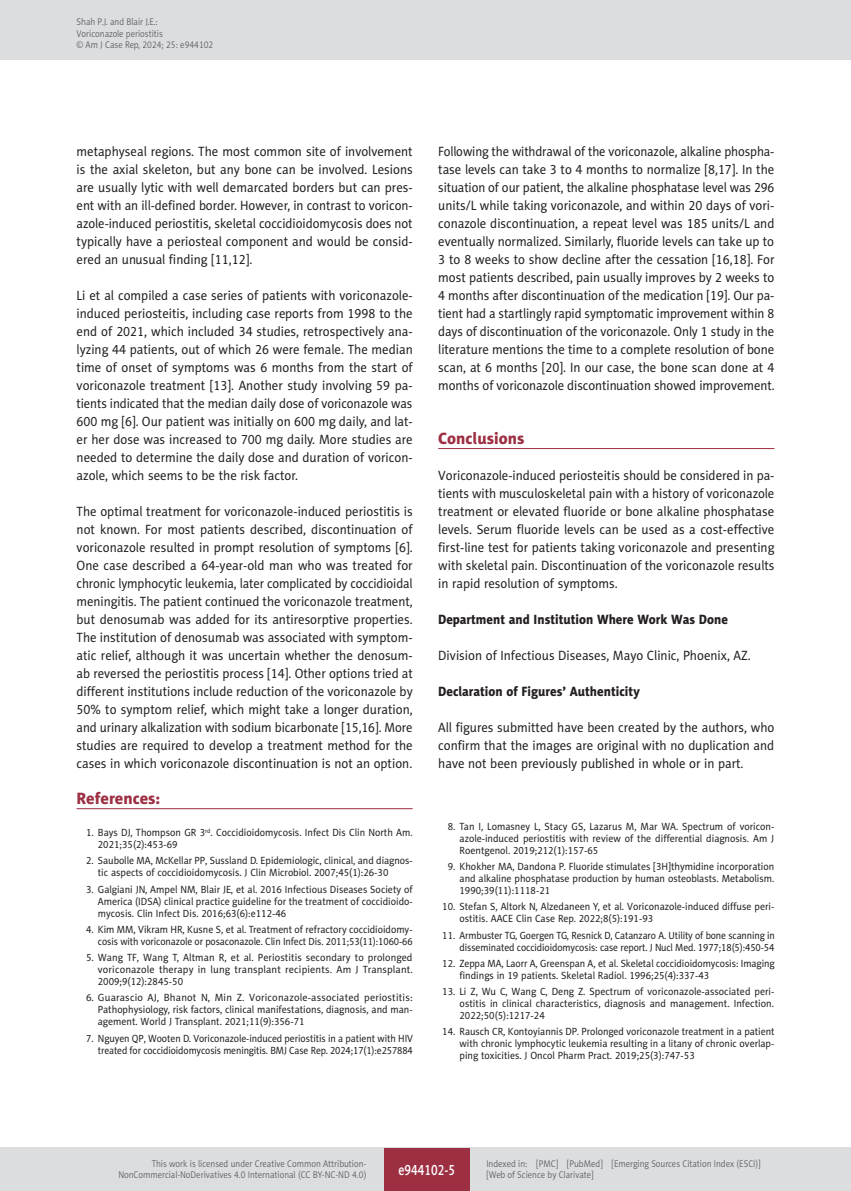
<style>
.page{position:relative;width:851px;height:1191px;background:#fff}
.page>*{position:absolute;margin:0;border:0;box-sizing:border-box;transform-origin:0 0}
.AJCR_Headline_1{font:16.5px "Naomi Sans EFN Heavy";color:#9d2f42}
.AJCR_Referencje_Tytul{font:16.5px "Naomi Sans EFN Heavy";color:#9d2f42}
.t1{font:15px "Naomi Sans EFN Medium";color:#fff;scale:.8 1}
.AJCR_Body{font:13.5px/18px "Naomi Sans EFN";color:#231f20;text-align:justify;scale:.95 1}
.AJCR_Body-2{font:13.5px/18px "Naomi Sans EFN";color:#231f20;text-align:justify;scale:.93 1}
.AJCR_Headline_2{font:13.5px "Naomi Sans EFN Heavy";color:#231f20;scale:.95 1}
.AJCR_Referencje_punkt{font:10.5px/12px "Naomi Sans EFN";color:#231f20;text-align:justify;scale:.95 1}
.AJCR_Referencje_punkt-2{font:10.5px/12px "Naomi Sans EFN";color:#231f20;scale:.94 1}
.AJCR_Referencje_punkt-3{font:10.5px/12px "Naomi Sans EFN";color:#231f20;text-align:justify}
.AJCR_Referencje_punkt-4{font:10.5px/12px "Naomi Sans EFN";color:#231f20;text-align:right;scale:.92 1}
.AJCR_Referencje_punkt-5{font:10.5px/12px "Naomi Sans EFN";color:#231f20;text-align:right;scale:.93 1}
.t2{font:9.75px/11.2px "Naomi Sans EFN Light";color:#57585a;scale:.9 1}
</style>
<div class="page">
<hr style="left:438px;top:448px;width:336px;height:1px;background:#9d2f42">
<hr style="left:77px;top:808px;width:335px;height:1px;background:#9d2f42">
<div style="left:0;top:0;width:850px;height:60px;background:#dcdddf"></div>
<div style="left:0;top:1148px;width:850px;height:43px;background:#dcdddf"></div>
<div style="left:384px;top:1147px;width:85px;height:43px;background:#9d2f42"></div>
<p class="t2" style="left:77px;top:16px;width:153px">Shah P.J. and Blair J.E.:<br>Voriconazole periostitis<br>© Am J Case Rep, 2024; 25: e944102</p>
<p class="AJCR_Body" style="left:77px;top:142px;width:355px">metaphyseal regions. The most common site of involvement is the axial skeleton, but any bone can be involved. Lesions are usually lytic with well demarcated borders but can pres&shy;ent with an ill-defined border. However, in contrast to voricon&shy;azole-induced periostitis, skeletal coccidioidomycosis does not typically have a periosteal component and would be consid&shy;ered an unusual finding [11,12].</p>
<p class="AJCR_Body" style="left:77px;top:286px;width:355px">Li et al compiled a case series of patients with voriconazole&shy;induced periosteitis, including case reports from 1998 to the end of 2021, which included 34 studies, retrospectively ana&shy;lyzing 44 patients, out of which 26 were female. The median time of onset of symptoms was 6 months from the start of voriconazole treatment [13]. Another study involving 59 pa&shy;tients indicated that the median daily dose of voriconazole was 600 mg [6]. Our patient was initially on 600 mg daily, and lat&shy;er her dose was increased to 700 mg daily. More studies are needed to determine the daily dose and duration of voricon&shy;azole, which seems to be the risk factor.</p>
<p class="AJCR_Body" style="left:77px;top:502px;width:355px">The optimal treatment for voriconazole-induced periostitis is not known. For most patients described, discontinuation of voriconazole resulted in prompt resolution of symptoms [6].<br>One case described a 64-year-old man who was treated for chronic lymphocytic leukemia, later complicated by coccidioidal meningitis. The patient continued the voriconazole treatment, but denosumab was added for its antiresorptive properties.<br>The institution of denosumab was associated with symptom&shy;atic relief, although it was uncertain whether the denosum&shy;ab reversed the periostitis process [14]. Other options tried at different institutions include reduction of the voriconazole by 50% to symptom relief, which might take a longer duration, and urinary alkalization with sodium bicarbonate [15,16]. More studies are required to develop a treatment method for the cases in which voriconazole discontinuation is not an option.</p>
<p class="AJCR_Referencje_Tytul" style="left:77px;top:788px;width:85px">References:</p>
<p class="AJCR_Referencje_punkt" style="left:98px;top:826px;width:333px;text-indent:-12px">1. Bays DJ, Thompson GR 3<sup>rd</sup>. Coccidioidomycosis. Infect Dis Clin North Am.<br>2021;35(2):453-69</p>
<p class="AJCR_Referencje_punkt-2" style="left:98px;top:855px;width:336px;text-indent:-12px">2. Saubolle MA, McKellar PP, Sussland D. Epidemiologic, clinical, and diagnos&shy;tic aspects of coccidioidomycosis. J Clin Microbiol. 2007;45(1):26-30</p>
<p class="AJCR_Referencje_punkt" style="left:98px;top:883px;width:333px;text-indent:-12px">3. Galgiani JN, Ampel NM, Blair JE, et al. 2016 Infectious Diseases Society of America (IDSA) clinical practice guideline for the treatment of coccidioido&shy;mycosis. Clin Infect Dis. 2016;63(6):e112-46</p>
<p class="AJCR_Referencje_punkt-2" style="left:86px;top:923px;width:349px;text-align:right">4. Kim MM, Vikram HR, Kusne S, et al. Treatment of refractory coccidioidomy&shy;cosis with voriconazole or posaconazole. Clin Infect Dis. 2011;53(11):1060-66</p>
<p class="AJCR_Referencje_punkt-3" style="left:98px;top:951px;width:316px;text-indent:-12px">5. Wang TF, Wang T, Altman R, et al. Periostitis secondary to prolonged voriconazole therapy in lung transplant recipients. Am J Transplant.<br>2009;9(12):2845-50</p>
<p class="AJCR_Referencje_punkt-3" style="left:98px;top:992px;width:316px;text-indent:-12px">6. Guarascio AJ, Bhanot N, Min Z. Voriconazole-associated periostitis:<br>Pathophysiology, risk factors, clinical manifestations, diagnosis, and man&shy;agement. World J Transplant. 2021;11(9):356-71</p>
<p class="AJCR_Referencje_punkt-5" style="left:86px;top:1032px;width:353px">7. Nguyen QP, Wooten D. Voriconazole-induced periostitis in a patient with HIV treated for coccidioidomycosis meningitis. BMJ Case Rep. 2024;17(1):e257884</p>
<p class="AJCR_Body-2" style="left:438px;top:142px;width:363px">Following the withdrawal of the voriconazole, alkaline phospha&shy;tase levels can take 3 to 4 months to normalize [8,17]. In the situation of our patient, the alkaline phosphatase level was 296 units/L while taking voriconazole, and within 20 days of vori&shy;conazole discontinuation, a repeat level was 185 units/L and eventually normalized. Similarly, fluoride levels can take up to 3 to 8 weeks to show decline after the cessation [16,18]. For most patients described, pain usually improves by 2 weeks to 4 months after discontinuation of the medication [19]. Our pa&shy;tient had a startlingly rapid symptomatic improvement within 8 days of discontinuation of the voriconazole. Only 1 study in the literature mentions the time to a complete resolution of bone scan, at 6 months [20]. In our case, the bone scan done at 4 months of voriconazole discontinuation showed improvement.</p>
<p class="AJCR_Headline_1" style="left:438px;top:428px;width:88px">Conclusions</p>
<p class="AJCR_Body" style="left:438px;top:466px;width:355px">Voriconazole-induced periosteitis should be considered in pa&shy;tients with musculoskeletal pain with a history of voriconazole treatment or elevated fluoride or bone alkaline phosphatase levels. Serum fluoride levels can be used as a cost-effective first-line test for patients taking voriconazole and presenting with skeletal pain. Discontinuation of the voriconazole results in rapid resolution of symptoms.</p>
<p class="AJCR_Headline_2" style="left:438px;top:611px;width:306px">Department and Institution Where Work Was Done</p>
<p class="AJCR_Body" style="left:438px;top:646px;width:330px">Division of Infectious Diseases, Mayo Clinic, Phoenix, AZ.</p>
<p class="AJCR_Headline_2" style="left:438px;top:683px;width:214px">Declaration of Figures’ Authenticity</p>
<p class="AJCR_Body" style="left:438px;top:718px;width:355px">All figures submitted have been created by the authors, who confirm that the images are original with no duplication and have not been previously published in whole or in part.</p>
<p class="AJCR_Referencje_punkt" style="left:459px;top:820px;width:333px;text-indent:-12px">8. Tan I, Lomasney L, Stacy GS, Lazarus M, Mar WA. Spectrum of voricon&shy;azole-induced periostitis with review of the differential diagnosis. Am J Roentgenol. 2019;212(1):157-65</p>
<p class="AJCR_Referencje_punkt" style="left:459px;top:860px;width:333px;text-indent:-12px">9. Khokher MA, Dandona P. Fluoride stimulates [3H]thymidine incorporation and alkaline phosphatase production by human osteoblasts. Metabolism.<br>1990;39(11):1118-21</p>
<p class="AJCR_Referencje_punkt" style="left:459px;top:900px;width:333px;text-indent:-17px">10. Stefan S, Altork N, Alzedaneen Y, et al. Voriconazole-induced diffuse peri&shy;ostitis. AACE Clin Case Rep. 2022;8(5):191-93</p>
<p class="AJCR_Referencje_punkt-4" style="left:442px;top:929px;width:363px">11. Armbuster TG, Goergen TG, Resnick D, Catanzaro A. Utility of bone scanning in disseminated coccidioidomycosis: case report. J Nucl Med. 1977;18(5):450-54</p>
<p class="AJCR_Referencje_punkt-2" style="left:459px;top:957px;width:336px;text-indent:-17px">12. Zeppa MA, Laorr A, Greenspan A, et al. Skeletal coccidioidomycosis: Imaging findings in 19 patients. Skeletal Radiol. 1996;25(4):337-43</p>
<p class="AJCR_Referencje_punkt" style="left:459px;top:985px;width:333px;text-indent:-17px">13. Li Z, Wu C, Wang C, Deng Z. Spectrum of voriconazole-associated peri&shy;ostitis in clinical characteristics, diagnosis and management. Infection.<br>2022;50(5):1217-24</p>
<p class="AJCR_Referencje_punkt-2" style="left:459px;top:1025px;width:336px;text-align:justify;text-indent:-17px">14. Rausch CR, Kontoyiannis DP. Prolonged voriconazole treatment in a patient with chronic lymphocytic leukemia resulting in a litany of chronic overlap&shy;ping toxicities. J Oncol Pharm Pract. 2019;25(3):747-53</p>
<p class="t2" style="left:118px;top:1158px;width:277px;text-align:right">This work is licensed under Creative Common Attribution-<br>NonCommercial-NoDerivatives 4.0 International (CC BY-NC-ND 4.0)</p>
<p class="t1" style="left:398px;top:1160px;width:72px">e944102-5</p>
<p class="t2" style="left:486px;top:1158px;width:306px">Indexed in: [PMC] [PubMed] [Emerging Sources Citation Index (ESCI)] [Web of Science by Clarivate]</p>
</div>
